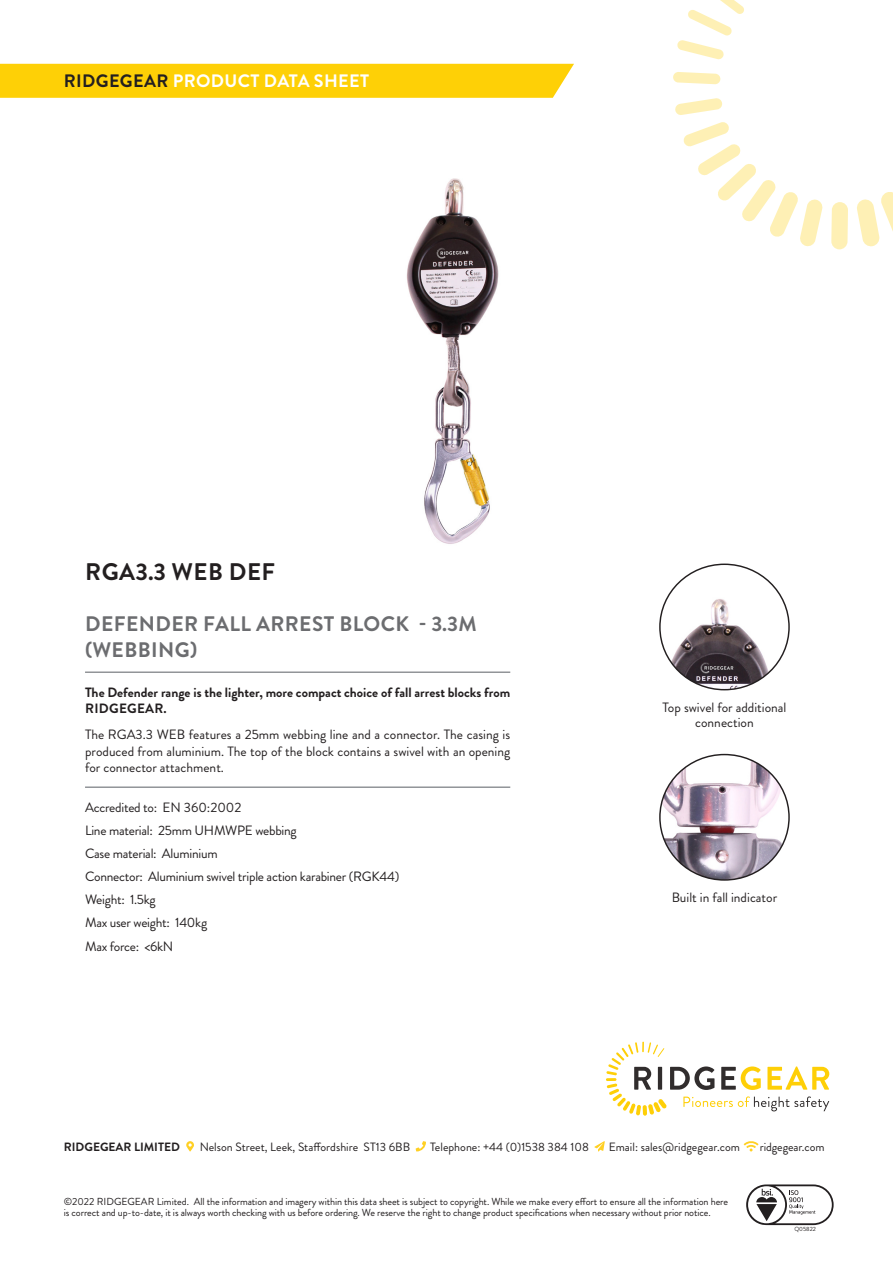
<style>
.page{position:relative;width:893px;height:1263px;background:#fff}
.page>*{position:absolute;margin:0;border:0;box-sizing:border-box;transform-origin:0 0}
.t1{font:700 24px "Brandon Grotesque";letter-spacing:.02em;color:#231f20}
.t2{font:700 21px/25.5px "Brandon Grotesque";letter-spacing:.02em;color:#6c6d70}
.t3{font:700 18px "Brandon Grotesque";letter-spacing:.02em;color:#fff}
.t4{font:13.5px/16.2px "Brandon Grotesque";letter-spacing:-.02em;color:#231f20;text-align:justify}
.t5{font:700 13.5px/16.2px "Brandon Grotesque";color:#231f20}
.t6{font:13.5px/15px "Brandon Grotesque";color:#231f20;text-align:center}
.t7{font:12px "Brandon Grotesque";color:#231f20}
.t8{font:700 12px "Brandon Grotesque";color:#231f20}
.t9{font:10.2px/11.2px "Brandon Grotesque";letter-spacing:-.01em;color:#231f20}
.t10{font:6px "Brandon Grotesque";color:#231f20}
.s1{color:#231f20}
</style>
<div class="page">
<img style="left:406px;top:178px;width:93px;height:366px">
<svg style="left:186px;top:1141px;width:8px;height:10px"></svg>
<svg style="left:416px;top:1141px;width:10px;height:10px"></svg>
<svg style="left:594px;top:1141px;width:11px;height:10px"></svg>
<svg style="left:744px;top:1141px;width:14px;height:10px"></svg>
<hr style="left:85px;top:672px;width:425px;height:1px;background:#5b6065">
<hr style="left:85px;top:787px;width:425px;height:1px;background:#5b6065">
<img style="left:660px;top:574px;width:129px;height:116px">
<img style="left:660px;top:754px;width:129px;height:125px">
<div style="left:0;top:64px;width:574px;height:34px;background:#fed006"></div>
<svg style="left:677px;top:0;width:67px;height:60px"></svg>
<svg style="left:674px;top:72px;width:46px;height:12px"></svg>
<svg style="left:675px;top:98px;width:47px;height:17px"></svg>
<svg style="left:683px;top:122px;width:140px;height:125px"></svg>
<svg style="left:831px;top:202px;width:17px;height:47px"></svg>
<svg style="left:857px;top:192px;width:36px;height:55px"></svg>
<hr style="left:643px;top:1105px;width:4px;height:11px;background:#fee371;border-radius:2px">
<svg style="left:606px;top:1042px;width:223px;height:73px"></svg>
<svg style="left:746px;top:1184px;width:88px;height:41px"></svg>
<p class="t3" style="left:64px;top:68px;width:307px"><span class="s1">RIDGEGEAR</span> PRODUCT DATA SHEET</p>
<p class="t1" style="left:85px;top:555px;width:191px">RGA3.3 WEB DEF</p>
<p class="t2" style="left:85px;top:612px;width:393px">DEFENDER FALL ARREST BLOCK - 3.3M (WEBBING)</p>
<p class="t5" style="left:85px;top:684px;width:427px">The Defender range is the lighter, more compact choice of fall arrest blocks from<br>RIDGEGEAR.</p>
<p class="t4" style="left:85px;top:727px;width:427px">The RGA3.3 WEB features a 25mm webbing line and a connector. The casing is produced from aluminium. The top of the block contains a swivel with an opening for connector attachment.</p>
<p class="t4" style="left:85px;top:799px;width:158px">Accredited to: EN 360:2002</p>
<p class="t4" style="left:85px;top:822px;width:213px">Line material: 25mm UHMWPE webbing</p>
<p class="t4" style="left:85px;top:845px;width:134px">Case material: Aluminium</p>
<p class="t4" style="left:85px;top:869px;width:316px">Connector: Aluminium swivel triple action karabiner (RGK44)</p>
<p class="t4" style="left:85px;top:892px;width:72px">Weight: 1.5kg</p>
<p class="t4" style="left:85px;top:915px;width:124px">Max user weight: 140kg</p>
<p class="t4" style="left:85px;top:938px;width:90px">Max force: &lt;6kN</p>
<p class="t6" style="left:662px;top:700px;width:125px">Top swivel for additional connection</p>
<p class="t6" style="left:672px;top:890px;width:107px">Built in fall indicator</p>
<p class="t8" style="left:64px;top:1138px;width:118px">RIDGEGEAR LIMITED</p>
<p class="t7" style="left:200px;top:1138px;width:212px">Nelson Street, Leek, Staffordshire ST13 6BB</p>
<p class="t7" style="left:430px;top:1138px;width:160px">Telephone: +44 (0)1538 384 108</p>
<p class="t7" style="left:609px;top:1138px;width:133px">Email: sales@ridgegear.com</p>
<p class="t7" style="left:760px;top:1138px;width:66px">ridgegear.com</p>
<p class="t9" style="left:64px;top:1196px;width:666px">©2022 RIDGEGEAR Limited. All the information and imagery within this data sheet is subject to copyright. While we make every effort to ensure all the information here is correct and up-to-date, it is always worth checking with us before ordering. We reserve the right to change product specifications when necessary without prior notice.</p>
<p class="t10" style="left:794px;top:1224px;width:23px">Q05822</p>
</div>
